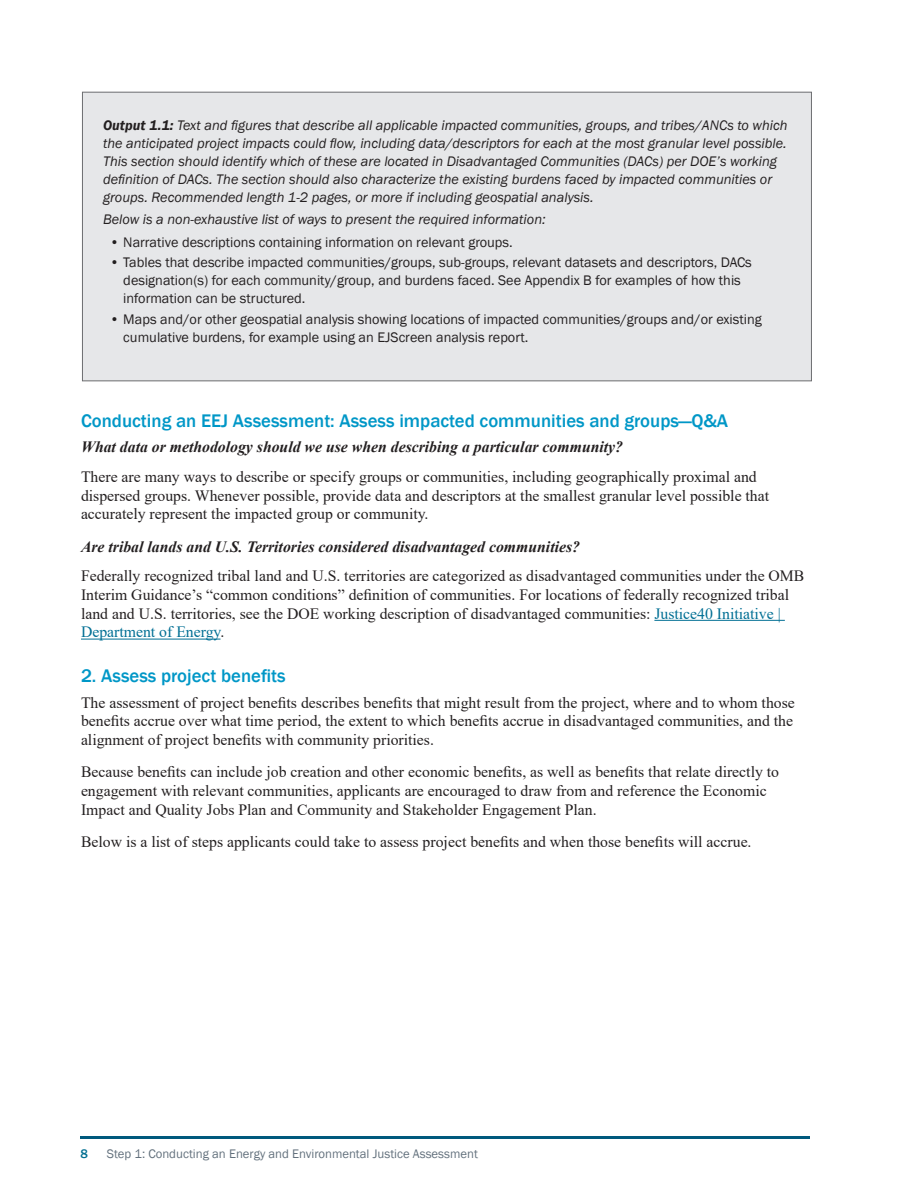
<style>
.page{position:relative;width:918px;height:1188px;background:#fff}
.page>*{position:absolute;margin:0;border:0;box-sizing:border-box;transform-origin:0 0}
.t1{font:500 18.75px "Franklin Gothic";color:#0097c7}
.body_text{font:15.75px/18.8px "Times New Roman";color:#231f20}
.question{font:italic 700 15.75px "Times New Roman";color:#231f20}
.table_body{font:italic 14.25px/18px "Franklin Gothic";color:#231f20}
.t2{font:14.25px/18px "Franklin Gothic";color:#231f20}
.t3{font:12.75px "Franklin Gothic";color:#63717d}
.t4{font:500 12.75px "Franklin Gothic";color:#047092}
.s1{font-weight:600}
.s2{color:#006f94}
</style>
<div class="page">
<hr style="left:80px;top:1137px;width:730px;height:2px;background:#00597d">
<div style="left:82px;top:92px;width:729px;height:289px;background:#e6e7e9"></div>
<hr style="left:654px;top:620px;width:131px;height:1px;background:#006f94">
<hr style="left:81px;top:639px;width:140px;height:1px;background:#006f94">
<p class="table_body" style="left:103px;top:116px;width:686px"><span class="s1">Output 1.1:</span> Text and figures that describe all applicable impacted communities, groups, and tribes/ANCs to which the anticipated project impacts could flow, including data/descriptors for each at the most granular level possible.<br>This section should identify which of these are located in Disadvantaged Communities (DACs) per DOE’s working definition of DACs. The section should also characterize the existing burdens faced by impacted communities or groups. Recommended length 1-2 pages, or more if including geospatial analysis.</p>
<p class="table_body" style="left:103px;top:211px;width:444px">Below is a non-exhaustive list of ways to present the required information:</p>
<p class="t2" style="left:110px;top:233px;width:404px">• Narrative descriptions containing information on relevant groups.</p>
<p class="t2" style="left:123px;top:254px;width:630px;text-indent:-14px">• Tables that describe impacted communities/groups, sub-groups, relevant datasets and descriptors, DACs designation(s) for each community/group, and burdens faced. See Appendix B for examples of how this information can be structured.</p>
<p class="t2" style="left:123px;top:310px;width:640px;text-indent:-14px">• Maps and/or other geospatial analysis showing locations of impacted communities/groups and/or existing cumulative burdens, for example using an EJScreen analysis report.</p>
<h2 class="t1" style="left:81px;top:409px;width:649px">Conducting an EEJ Assessment: Assess impacted communities and groups—Q&amp;A</h2>
<p class="question" style="left:81px;top:436px;width:544px">What data or methodology should we use when describing a particular community?</p>
<p class="body_text" style="left:81px;top:467px;width:690px">There are many ways to describe or specify groups or communities, including geographically proximal and dispersed groups. Whenever possible, provide data and descriptors at the smallest granular level possible that accurately represent the impacted group or community.</p>
<p class="question" style="left:81px;top:535px;width:501px">Are tribal lands and U.S. Territories considered disadvantaged communities?</p>
<p class="body_text" style="left:81px;top:566px;width:725px">Federally recognized tribal land and U.S. territories are categorized as disadvantaged communities under the OMB Interim Guidance’s “common conditions” definition of communities. For locations of federally recognized tribal land and U.S. territories, see the DOE working description of disadvantaged communities: <span class="s2">Justice40 Initiative | Department of Energy</span>.</p>
<h2 class="t1" style="left:81px;top:664px;width:206px">2. Assess project benefits</h2>
<p class="body_text" style="left:81px;top:692px;width:715px;text-align:justify">The assessment of project benefits describes benefits that might result from the project, where and to whom those benefits accrue over what time period, the extent to which benefits accrue in disadvantaged communities, and the alignment of project benefits with community priorities.</p>
<p class="body_text" style="left:81px;top:762px;width:700px">Because benefits can include job creation and other economic benefits, as well as benefits that relate directly to engagement with relevant communities, applicants are encouraged to draw from and reference the Economic<br>Impact and Quality Jobs Plan and Community and Stakeholder Engagement Plan.</p>
<p class="body_text" style="left:81px;top:832px;width:672px">Below is a list of steps applicants could take to assess project benefits and when those benefits will accrue.</p>
<p class="t4" style="left:80px;top:1146px;width:9px">8</p>
<p class="t3" style="left:107px;top:1146px;width:373px">Step 1: Conducting an Energy and Environmental Justice Assessment</p>
</div>
